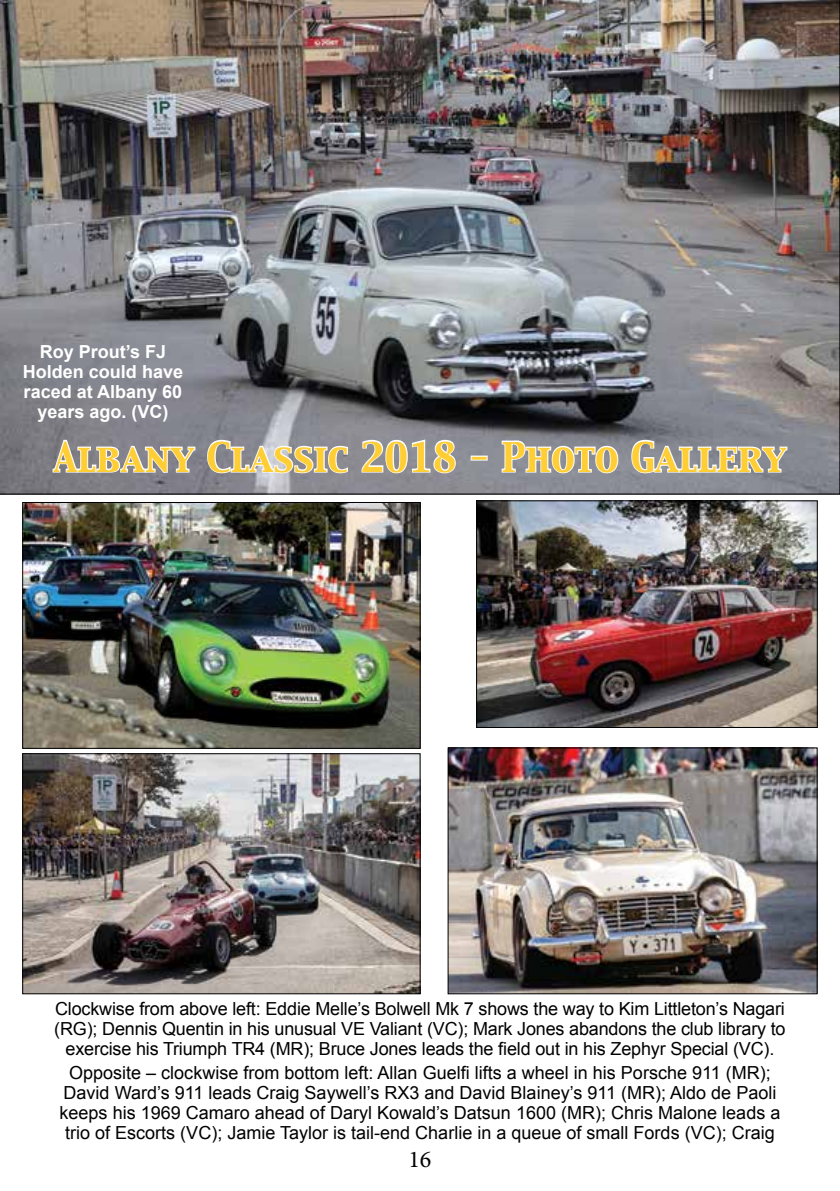
<style>
.page{position:relative;width:840px;height:1191px;background:#fff}
.page>*{position:absolute;margin:0;border:0;box-sizing:border-box;transform-origin:0 0}
.t1{font:36px "Capitals";color:#ffce35}
.t2{font:24px "Minion Pro";color:#000}
.t3{font:18px/20px "Arial";color:#000;text-align:center}
.t4{font:700 18px/20px "Arial";color:#fff;text-align:center}
</style>
<div class="page">
<img style="left:0;top:0;width:839px;height:494px">
<svg style="left:51px;top:439px;width:145px;height:35px"></svg>
<svg style="left:206px;top:439px;width:143px;height:35px"></svg>
<svg style="left:360px;top:438px;width:96px;height:36px"></svg>
<div style="left:470px;top:455px;width:17px;height:5px;border:2px solid #fff"></div>
<svg style="left:500px;top:439px;width:119px;height:35px"></svg>
<svg style="left:630px;top:439px;width:158px;height:35px"></svg>
<img style="left:24px;top:504px;width:394px;height:243px">
<div style="left:22px;top:502px;width:398px;height:247px;border:1px solid #000"></div>
<img style="left:24px;top:755px;width:394px;height:237px">
<div style="left:22px;top:753px;width:398px;height:241px;border:1px solid #000"></div>
<img style="left:449px;top:749px;width:366px;height:243px">
<div style="left:447px;top:747px;width:370px;height:247px;border:1px solid #000"></div>
<img style="left:478px;top:502px;width:337px;height:224px">
<div style="left:476px;top:500px;width:341px;height:228px;border:1px solid #000"></div>
<p class="t4" style="left:23px;top:342px;width:162px">Roy Prout’s FJ<br>Holden could have raced at Albany 60 years ago. (VC)</p>
<h1 class="t1" style="left:53px;top:432px;width:734px">Albany Classic 2018 - Photo Gallery</h1>
<p class="t3" style="left:54px;top:998px;width:732px">Clockwise from above left: Eddie Melle’s Bolwell Mk 7 shows the way to Kim Littleton’s Nagari (RG); Dennis Quentin in his unusual VE Valiant (VC); Mark Jones abandons the club library to exercise his Triumph TR4 (MR); Bruce Jones leads the field out in his Zephyr Special (VC).</p>
<p class="t3" style="left:60px;top:1062px;width:721px">Opposite – clockwise from bottom left: Allan Guelfi lifts a wheel in his Porsche 911 (MR); David Ward’s 911 leads Craig Saywell’s RX3 and David Blainey’s 911 (MR); Aldo de Paoli keeps his 1969 Camaro ahead of Daryl Kowald’s Datsun 1600 (MR); Chris Malone leads a trio of Escorts (VC); Jamie Taylor is tail-end Charlie in a queue of small Fords (VC); Craig</p>
<h2 class="t2" style="left:408px;top:1143px;width:25px">16</h2>
</div>
